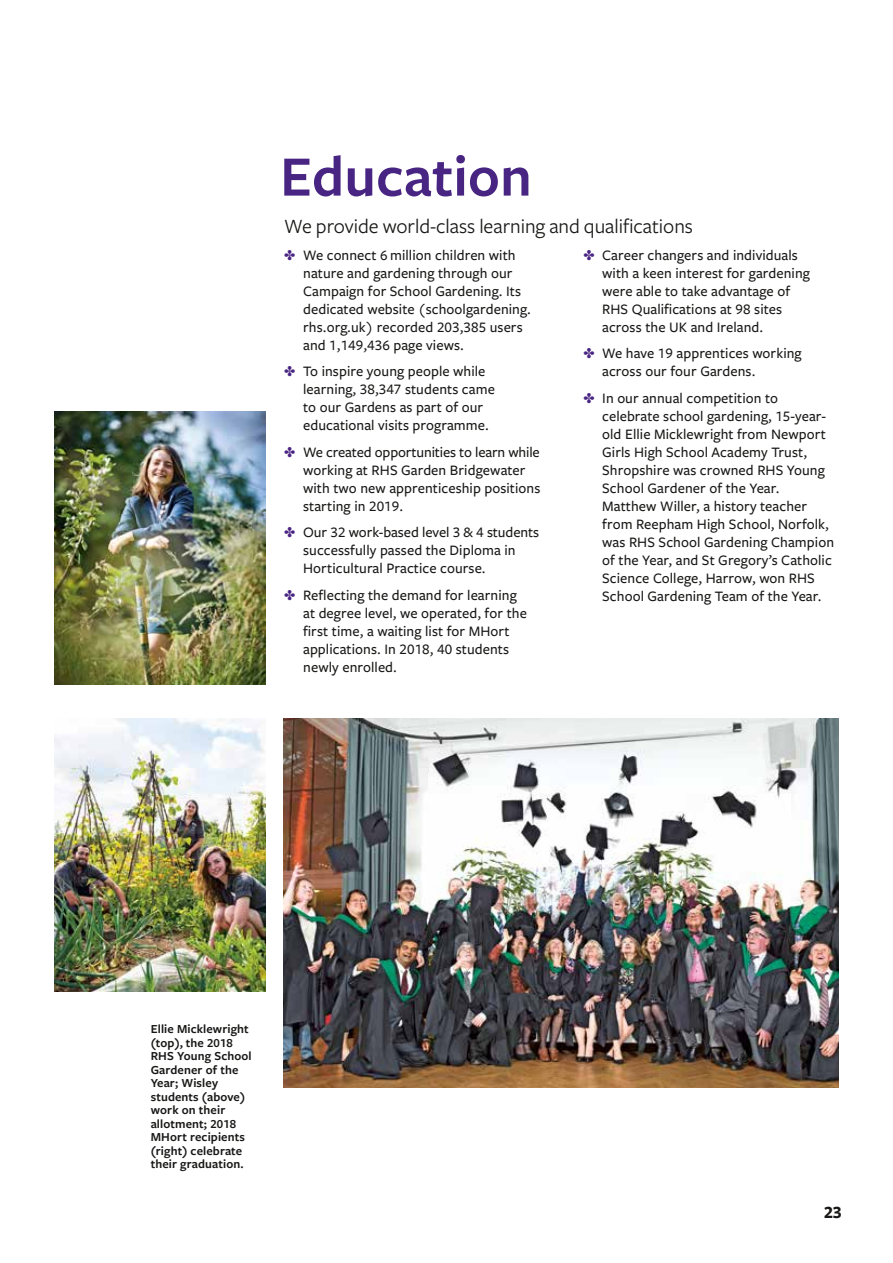
<style>
.page{position:relative;width:893px;height:1263px;background:#fff}
.page>*{position:absolute;margin:0;border:0;box-sizing:border-box;transform-origin:0 0}
.t1{font:600 59.1px "Freight Sans Pro";color:#492583}
.t2{font:21px "Freight Sans Pro";color:#181716}
.t3{font:700 18px "Freight Sans Pro";color:#181716}
.t4{font:500 15px/18px "Freight Sans Pro";letter-spacing:.005em;color:#181716}
.t5{font:600 12.75px/13.5px "Freight Sans Pro";letter-spacing:.01em;color:#181716}
.s1{color:#492583}
</style>
<div class="page">
<img style="left:283px;top:718px;width:556px;height:369px">
<img style="left:54px;top:412px;width:211px;height:273px">
<img style="left:54px;top:718px;width:211px;height:273px">
<h1 class="t1" style="left:280px;top:136px;width:253px">Education</h1>
<h2 class="t2" style="left:284px;top:213px;width:410px">We provide world-class learning and qualifications</h2>
<p class="t4" style="left:303px;top:245px;width:229px;text-indent:-19px"><span class="s1">✤</span> We connect 6 million children with nature and gardening through our Campaign for School Gardening. Its dedicated website (schoolgardening. rhs.org.uk) recorded 203,385 users and 1,149,436 page views.</p>
<p class="t4" style="left:303px;top:362px;width:193px;text-indent:-19px"><span class="s1">✤</span> To inspire young people while learning, 38,347 students came to our Gardens as part of our educational visits programme.</p>
<p class="t4" style="left:303px;top:442px;width:239px;text-indent:-19px"><span class="s1">✤</span> We created opportunities to learn while working at RHS Garden Bridgewater with two new apprenticeship positions starting in 2019.</p>
<p class="t4" style="left:303px;top:523px;width:238px;text-indent:-19px"><span class="s1">✤</span> Our 32 work-based level 3 &amp; 4 students successfully passed the Diploma in<br>Horticultural Practice course.</p>
<p class="t4" style="left:303px;top:585px;width:225px;text-indent:-19px"><span class="s1">✤</span> Reflecting the demand for learning at degree level, we operated, for the first time, a waiting list for MHort applications. In 2018, 40 students newly enrolled.</p>
<p class="t4" style="left:602px;top:245px;width:209px;text-indent:-19px"><span class="s1">✤</span> Career changers and individuals with a keen interest for gardening were able to take advantage of<br>RHS Qualifications at 98 sites across the UK and Ireland.</p>
<p class="t4" style="left:602px;top:344px;width:201px;text-indent:-19px"><span class="s1">✤</span> We have 19 apprentices working across our four Gardens.</p>
<p class="t4" style="left:602px;top:388px;width:233px;text-indent:-19px"><span class="s1">✤</span> In our annual competition to celebrate school gardening, 15-year&shy;old Ellie Micklewright from Newport Girls High School Academy Trust, Shropshire was crowned RHS Young School Gardener of the Year.<br>Matthew Willer, a history teacher from Reepham High School, Norfolk, was RHS School Gardening Champion of the Year, and St Gregory’s Catholic Science College, Harrow, won RHS School Gardening Team of the Year.</p>
<p class="t5" style="left:151px;top:1022px;width:103px">Ellie Micklewright (top), the 2018<br>RHS Young School<br>Gardener of the<br>Year; Wisley students (above) work on their allotment; 2018<br>MHort recipients (right) celebrate their graduation.</p>
<p class="t3" style="left:824px;top:1200px;width:19px">23</p>
</div>
